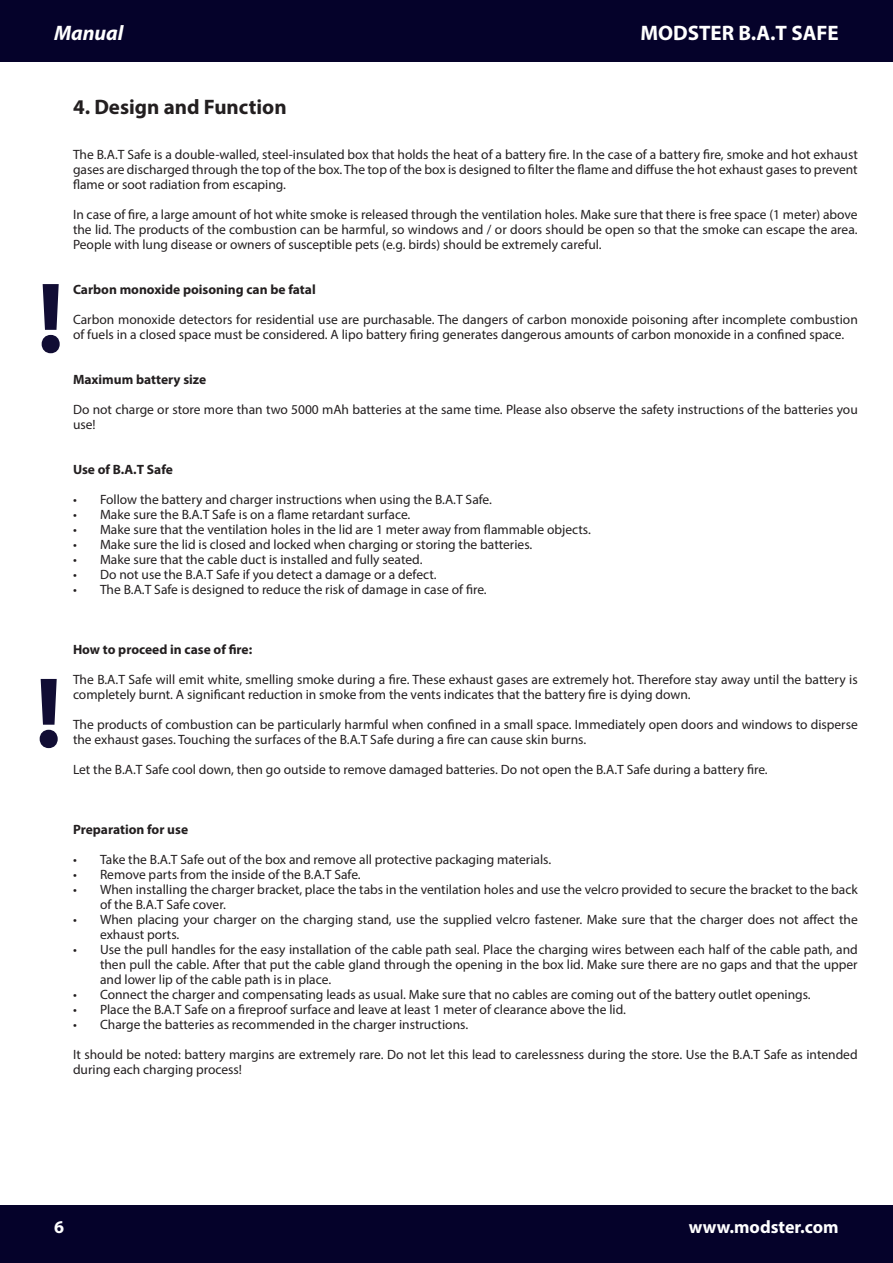
<style>
.page{position:relative;width:893px;height:1263px;background:#fff}
.page>*{position:absolute;margin:0;border:0;box-sizing:border-box;transform-origin:0 0}
.t1{font:700 100.95px "Myriad Pro";color:#110d34}
.t2{font:700 21px "Myriad Pro";color:#231f20}
.t3{font:700 21px "Myriad Pro";color:#fff}
.t4{font:italic 700 21px "Myriad Pro";color:#fff}
.t5{font:700 18px "Myriad Pro";color:#fff}
.t6{font:13.5px/15px "Myriad Pro";color:#231f20}
.t7{font:700 13.5px "Myriad Pro";color:#231f20}
</style>
<div class="page">
<div style="left:0;top:0;width:893px;height:62px;background:#05022a"></div>
<div style="left:0;top:1205px;width:893px;height:58px;background:#05022a"></div>
<h2 class="t4" style="left:54px;top:19px;width:71px">Manual</h2>
<h2 class="t3" style="left:640px;top:19px;width:200px">MODSTER B.A.T SAFE</h2>
<p class="t1" style="left:37px;top:252px;width:29px">!</p>
<p class="t2" style="left:73px;top:94px;width:215px">4. Design and Function</p>
<p class="t6" style="left:73px;top:147px;width:786px;text-align:justify">The B.A.T Safe is a double-walled, steel-insulated box that holds the heat of a battery fire. In the case of a battery fire, smoke and hot exhaust gases are discharged through the top of the box. The top of the box is designed to filter the flame and diffuse the hot exhaust gases to prevent flame or soot radiation from escaping.</p>
<p class="t6" style="left:73px;top:207px;width:786px;text-align:justify">In case of fire, a large amount of hot white smoke is released through the ventilation holes. Make sure that there is free space (1 meter) above the lid. The products of the combustion can be harmful, so windows and / or doors should be open so that the smoke can escape the area.<br>People with lung disease or owners of susceptible pets (e.g. birds) should be extremely careful.</p>
<p class="t7" style="left:73px;top:281px;width:244px">Carbon monoxide poisoning can be fatal</p>
<p class="t6" style="left:73px;top:312px;width:786px">Carbon monoxide detectors for residential use are purchasable. The dangers of carbon monoxide poisoning after incomplete combustion of fuels in a closed space must be considered. A lipo battery firing generates dangerous amounts of carbon monoxide in a confined space.</p>
<p class="t7" style="left:73px;top:371px;width:135px">Maximum battery size</p>
<p class="t6" style="left:73px;top:402px;width:786px">Do not charge or store more than two 5000 mAh batteries at the same time. Please also observe the safety instructions of the batteries you use!</p>
<p class="t7" style="left:73px;top:461px;width:101px">Use of B.A.T Safe</p>
<p class="t6" style="left:73px;top:492px;width:420px">• Follow the battery and charger instructions when using the B.A.T Safe.</p>
<p class="t6" style="left:73px;top:507px;width:339px">• Make sure the B.A.T Safe is on a flame retardant surface.</p>
<p class="t6" style="left:73px;top:522px;width:519px">• Make sure that the ventilation holes in the lid are 1 meter away from flammable objects.</p>
<p class="t6" style="left:73px;top:537px;width:461px">• Make sure the lid is closed and locked when charging or storing the batteries.</p>
<p class="t6" style="left:73px;top:552px;width:351px">• Make sure that the cable duct is installed and fully seated.</p>
<p class="t6" style="left:73px;top:567px;width:365px">• Do not use the B.A.T Safe if you detect a damage or a defect.</p>
<p class="t6" style="left:73px;top:582px;width:415px">• The B.A.T Safe is designed to reduce the risk of damage in case of fire.</p>
<p class="t1" style="left:35px;top:647px;width:29px">!</p>
<p class="t7" style="left:73px;top:641px;width:181px">How to proceed in case of fire:</p>
<p class="t6" style="left:73px;top:672px;width:786px">The B.A.T Safe will emit white, smelling smoke during a fire. These exhaust gases are extremely hot. Therefore stay away until the battery is completely burnt. A significant reduction in smoke from the vents indicates that the battery fire is dying down.</p>
<p class="t6" style="left:73px;top:717px;width:786px">The products of combustion can be particularly harmful when confined in a small space. Immediately open doors and windows to disperse the exhaust gases. Touching the surfaces of the B.A.T Safe during a fire can cause skin burns.</p>
<p class="t6" style="left:73px;top:762px;width:696px">Let the B.A.T Safe cool down, then go outside to remove damaged batteries. Do not open the B.A.T Safe during a battery fire.</p>
<p class="t7" style="left:73px;top:821px;width:117px">Preparation for use</p>
<p class="t6" style="left:73px;top:852px;width:480px">• Take the B.A.T Safe out of the box and remove all protective packaging materials.</p>
<p class="t6" style="left:73px;top:867px;width:289px">• Remove parts from the inside of the B.A.T Safe.</p>
<p class="t6" style="left:100px;top:882px;width:759px;text-indent:-27px">• When installing the charger bracket, place the tabs in the ventilation holes and use the velcro provided to secure the bracket to the back of the B.A.T Safe cover.</p>
<p class="t6" style="left:100px;top:912px;width:759px;text-indent:-27px">• When placing your charger on the charging stand, use the supplied velcro fastener. Make sure that the charger does not affect the exhaust ports.</p>
<p class="t6" style="left:100px;top:942px;width:759px;text-align:justify;text-indent:-27px">• Use the pull handles for the easy installation of the cable path seal. Place the charging wires between each half of the cable path, and then pull the cable. After that put the cable gland through the opening in the box lid. Make sure there are no gaps and that the upper and lower lip of the cable path is in place.</p>
<p class="t6" style="left:73px;top:987px;width:739px">• Connect the charger and compensating leads as usual. Make sure that no cables are coming out of the battery outlet openings.</p>
<p class="t6" style="left:73px;top:1002px;width:554px">• Place the B.A.T Safe on a fireproof surface and leave at least 1 meter of clearance above the lid.</p>
<p class="t6" style="left:73px;top:1017px;width:397px">• Charge the batteries as recommended in the charger instructions.</p>
<p class="t6" style="left:73px;top:1047px;width:786px">It should be noted: battery margins are extremely rare. Do not let this lead to carelessness during the store. Use the B.A.T Safe as intended during each charging process!</p>
<h3 class="t5" style="left:54px;top:1215px;width:11px">6</h3>
<h3 class="t5" style="left:689px;top:1215px;width:152px">www.modster.com</h3>
</div>
